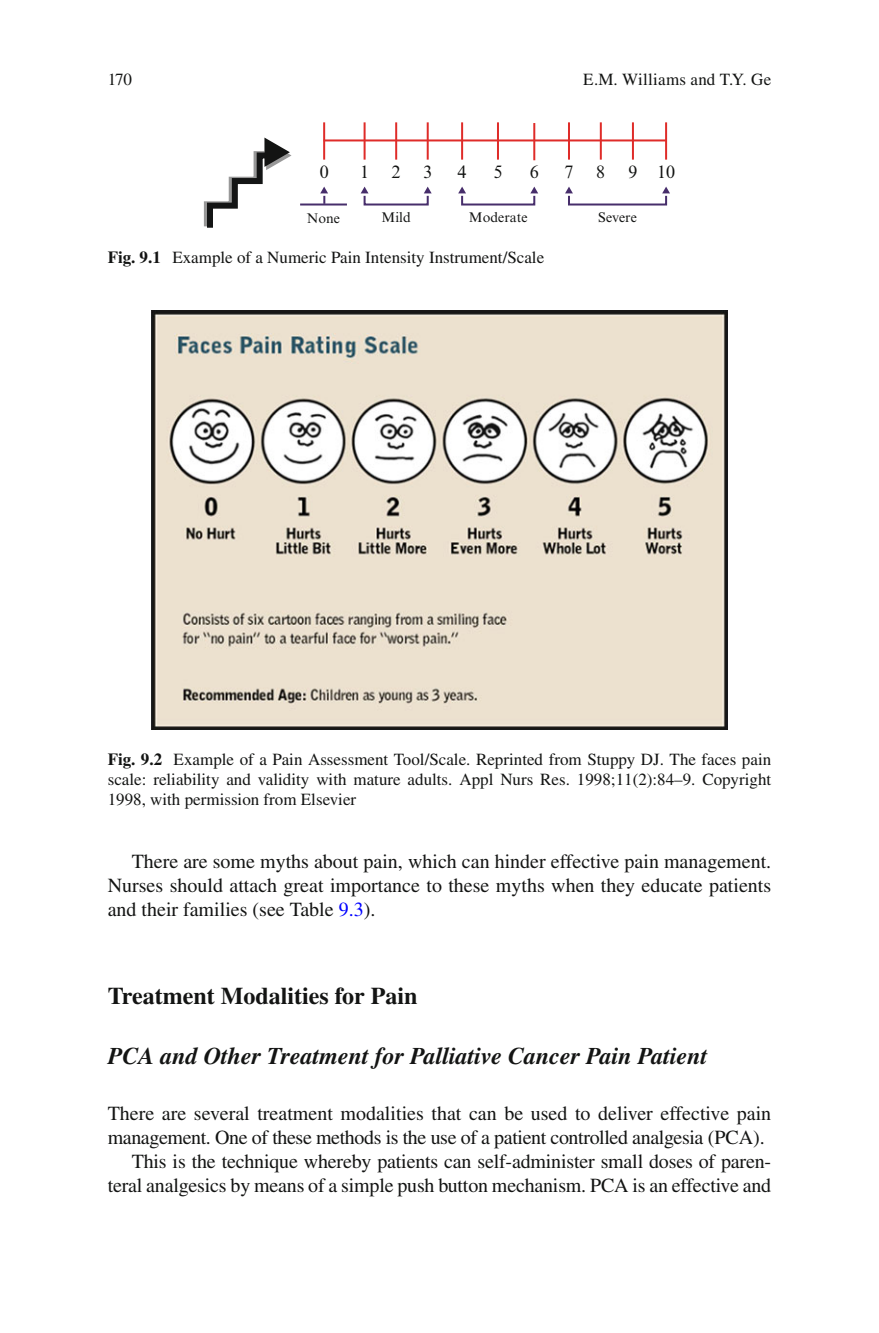
<style>
.page{position:relative;width:879px;height:1333px;background:#fff}
.page>*{position:absolute;margin:0;border:0;box-sizing:border-box;transform-origin:0 0}
.t1{font:italic 700 24px "Times";color:#131413}
.t2{font:700 24px "Times";color:#131413}
.t3{font:20px/24px "Times";letter-spacing:-.01em;color:#131413;text-align:justify}
.t4{font:18px "Times New Roman";color:#131413}
.t5{font:17px/20px "Times";color:#131413;text-align:justify}
.t6{font:17px "Times";letter-spacing:.02em;color:#131413}
.t7{font:14px "Times New Roman";color:#131413}
.s1{font-weight:700}
.s2{color:#00f}
</style>
<div class="page">
<hr style="left:323px;top:139px;width:343px;height:2px;background:#df2c29">
<hr style="left:300px;top:203px;width:47px;height:2px;background:#472e6b">
<div style="left:363px;top:195px;width:66px;height:10px;border:2px solid #472e6b"></div>
<div style="left:461px;top:195px;width:74px;height:10px;border:2px solid #472e6b"></div>
<div style="left:568px;top:195px;width:99px;height:10px;border:2px solid #472e6b"></div>
<hr style="left:632px;top:122px;width:2px;height:38px;background:#df2c29">
<hr style="left:600px;top:122px;width:2px;height:38px;background:#df2c29">
<hr style="left:568px;top:122px;width:2px;height:38px;background:#df2c29">
<hr style="left:533px;top:123px;width:2px;height:37px;background:#df2c29">
<hr style="left:497px;top:122px;width:2px;height:38px;background:#df2c29">
<hr style="left:461px;top:122px;width:2px;height:38px;background:#df2c29">
<hr style="left:427px;top:122px;width:2px;height:38px;background:#df2c29">
<hr style="left:395px;top:122px;width:2px;height:38px;background:#df2c29">
<hr style="left:363px;top:122px;width:2px;height:38px;background:#df2c29">
<hr style="left:323px;top:122px;width:2px;height:38px;background:#df2c29">
<hr style="left:665px;top:122px;width:2px;height:38px;background:#df2c29">
<svg style="left:320px;top:187px;width:8px;height:17px"></svg>
<svg style="left:361px;top:187px;width:7px;height:6px"></svg>
<svg style="left:424px;top:187px;width:8px;height:6px"></svg>
<svg style="left:458px;top:187px;width:8px;height:6px"></svg>
<svg style="left:530px;top:187px;width:8px;height:6px"></svg>
<svg style="left:565px;top:187px;width:8px;height:6px"></svg>
<svg style="left:662px;top:187px;width:8px;height:6px"></svg>
<svg style="left:204px;top:137px;width:87px;height:91px"></svg>
<img style="left:151px;top:311px;width:576px;height:418px">
<p class="t5" style="left:108px;top:71px;width:26px">170</p>
<p class="t6" style="left:583px;top:73px;width:189px">E.M. Williams and T.Y. Ge</p>
<p class="t4" style="left:360px;top:161px;width:10px">1</p>
<p class="t4" style="left:392px;top:161px;width:10px">2</p>
<p class="t4" style="left:423px;top:161px;width:10px">3</p>
<p class="t4" style="left:457px;top:161px;width:10px">4</p>
<p class="t4" style="left:493px;top:161px;width:10px">5</p>
<p class="t4" style="left:530px;top:161px;width:10px">6</p>
<p class="t4" style="left:564px;top:161px;width:10px">7</p>
<p class="t4" style="left:596px;top:161px;width:10px">8</p>
<p class="t4" style="left:628px;top:161px;width:48px">9 10</p>
<p class="t4" style="left:320px;top:161px;width:10px">0</p>
<p class="t7" style="left:307px;top:210px;width:35px">None</p>
<p class="t7" style="left:381px;top:209px;width:31px">Mild</p>
<p class="t7" style="left:469px;top:209px;width:60px">Moderate</p>
<p class="t7" style="left:598px;top:209px;width:40px">Severe</p>
<p class="t5" style="left:108px;top:249px;width:438px"><span class="s1">Fig. 9.1</span> Example of a Numeric Pain Intensity Instrument/Scale</p>
<p class="t5" style="left:108px;top:750px;width:665px"><span class="s1">Fig. 9.2</span> Example of a Pain Assessment Tool/Scale. Reprinted from Stuppy DJ. The faces pain scale: reliability and validity with mature adults. Appl Nurs Res. 1998;11(2):84–9. Copyright 1998, with permission from Elsevier</p>
<p class="t3" style="left:108px;top:851px;width:665px;text-indent:24px">There are some myths about pain, which can hinder effective pain management.<br>Nurses should attach great importance to these myths when they educate patients and their families (see Table <span class="s2">9.3</span> ).</p>
<p class="t2" style="left:108px;top:987px;width:311px">Treatment Modalities for Pain</p>
<p class="t1" style="left:108px;top:1047px;width:601px">PCA and Other Treatment for Palliative Cancer Pain Patient</p>
<p class="t3" style="left:108px;top:1103px;width:665px">There are several treatment modalities that can be used to deliver effective pain</p>
<p class="t3" style="left:108px;top:1127px;width:659px">management. One of these methods is the use of a patient controlled analgesia (PCA).</p>
<p class="t3" style="left:132px;top:1151px;width:641px">This is the technique whereby patients can self-administer small doses of paren-</p>
<p class="t3" style="left:108px;top:1175px;width:665px">teral analgesics by means of a simple push button mechanism. PCA is an effective and</p>
</div>
